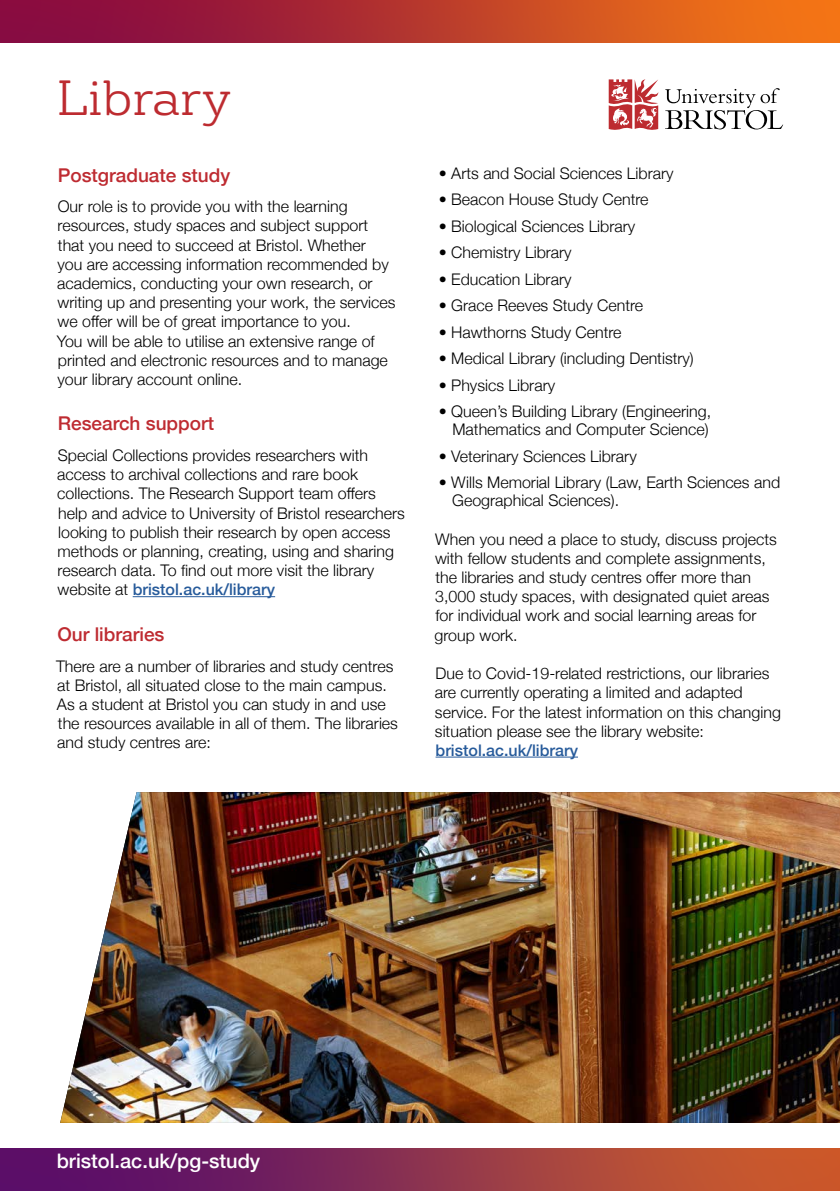
<style>
.page{position:relative;width:840px;height:1191px;background:#fff}
.page>*{position:absolute;margin:0;border:0;box-sizing:border-box;transform-origin:0 0}
.t1{font:300 48px "FS Rufus";color:#bd2b30}
.t2{font:500 20px "Helvetica Neue";color:#fff}
.t3{font:500 19px "Helvetica Neue";color:#be2b31}
.t4{font:300 16px/19.2px "Helvetica Neue";color:#000}
.t5{font:500 16px "Helvetica Neue";color:#275b9b}
.s1{font-weight:500;color:#275b9b}
</style>
<div class="page">
<div style="left:0;top:0;width:839px;height:43px;background:linear-gradient(to right,#7b0046,#f87913)"></div>
<hr style="left:133px;top:596px;width:142px;height:1px;background:#275b9b">
<hr style="left:435px;top:756px;width:142px;height:1px;background:#275b9b">
<svg style="left:665px;top:88px;width:117px;height:41px"></svg>
<svg style="left:608px;top:79px;width:50px;height:51px"></svg>
<img style="left:60px;top:792px;width:779px;height:331px">
<div style="left:0;top:1148px;width:839px;height:43px;background:linear-gradient(to right,#4b0571,#d36128)"></div>
<h1 class="t1" style="left:57px;top:60px;width:175px">Library</h1>
<p class="t3" style="left:58px;top:159px;width:174px">Postgraduate study</p>
<p class="t4" style="left:57px;top:196px;width:340px">Our role is to provide you with the learning resources, study spaces and subject support that you need to succeed at Bristol. Whether<br>you are accessing information recommended by academics, conducting your own research, or writing up and presenting your work, the services we offer will be of great importance to you.<br>You will be able to utilise an extensive range of printed and electronic resources and to manage your library account online.</p>
<p class="t3" style="left:58px;top:408px;width:158px">Research support</p>
<p class="t4" style="left:57px;top:444px;width:349px">Special Collections provides researchers with access to archival collections and rare book collections. The Research Support team offers help and advice to University of Bristol researchers looking to publish their research by open access methods or planning, creating, using and sharing research data. To find out more visit the library website at <span class="s1">bristol.ac.uk/library</span></p>
<p class="t3" style="left:57px;top:619px;width:109px">Our libraries</p>
<p class="t4" style="left:56px;top:655px;width:343px">There are a number of libraries and study centres at Bristol, all situated close to the main campus.<br>As a student at Bristol you can study in and use the resources available in all of them. The libraries and study centres are:</p>
<p class="t4" style="left:438px;top:162px;width:236px">• Arts and Social Sciences Library</p>
<p class="t4" style="left:438px;top:188px;width:211px">• Beacon House Study Centre</p>
<p class="t4" style="left:438px;top:215px;width:198px">• Biological Sciences Library</p>
<p class="t4" style="left:438px;top:242px;width:134px">• Chemistry Library</p>
<p class="t4" style="left:438px;top:268px;width:134px">• Education Library</p>
<p class="t4" style="left:438px;top:295px;width:206px">• Grace Reeves Study Centre</p>
<p class="t4" style="left:438px;top:321px;width:184px">• Hawthorns Study Centre</p>
<p class="t4" style="left:438px;top:348px;width:256px">• Medical Library (including Dentistry)</p>
<p class="t4" style="left:438px;top:374px;width:118px">• Physics Library</p>
<p class="t4" style="left:438px;top:401px;width:274px;line-height:18px;text-align:right">• Queen’s Building Library (Engineering,<br>Mathematics and Computer Science)</p>
<p class="t4" style="left:438px;top:445px;width:199px">• Veterinary Sciences Library</p>
<p class="t4" style="left:452px;top:472px;width:329px;line-height:18px;text-indent:-13px">• Wills Memorial Library (Law, Earth Sciences and<br>Geographical Sciences).</p>
<p class="t4" style="left:434px;top:528px;width:343px">When you need a place to study, discuss projects with fellow students and complete assignments, the libraries and study centres offer more than 3,000 study spaces, with designated quiet areas for individual work and social learning areas for group work.</p>
<p class="t4" style="left:434px;top:662px;width:347px">Due to Covid-19-related restrictions, our libraries are currently operating a limited and adapted service. For the latest information on this changing situation please see the library website:</p>
<p class="t5" style="left:435px;top:737px;width:144px">bristol.ac.uk/library</p>
<p class="t2" style="left:57px;top:1144px;width:205px">bristol.ac.uk/pg-study</p>
</div>
